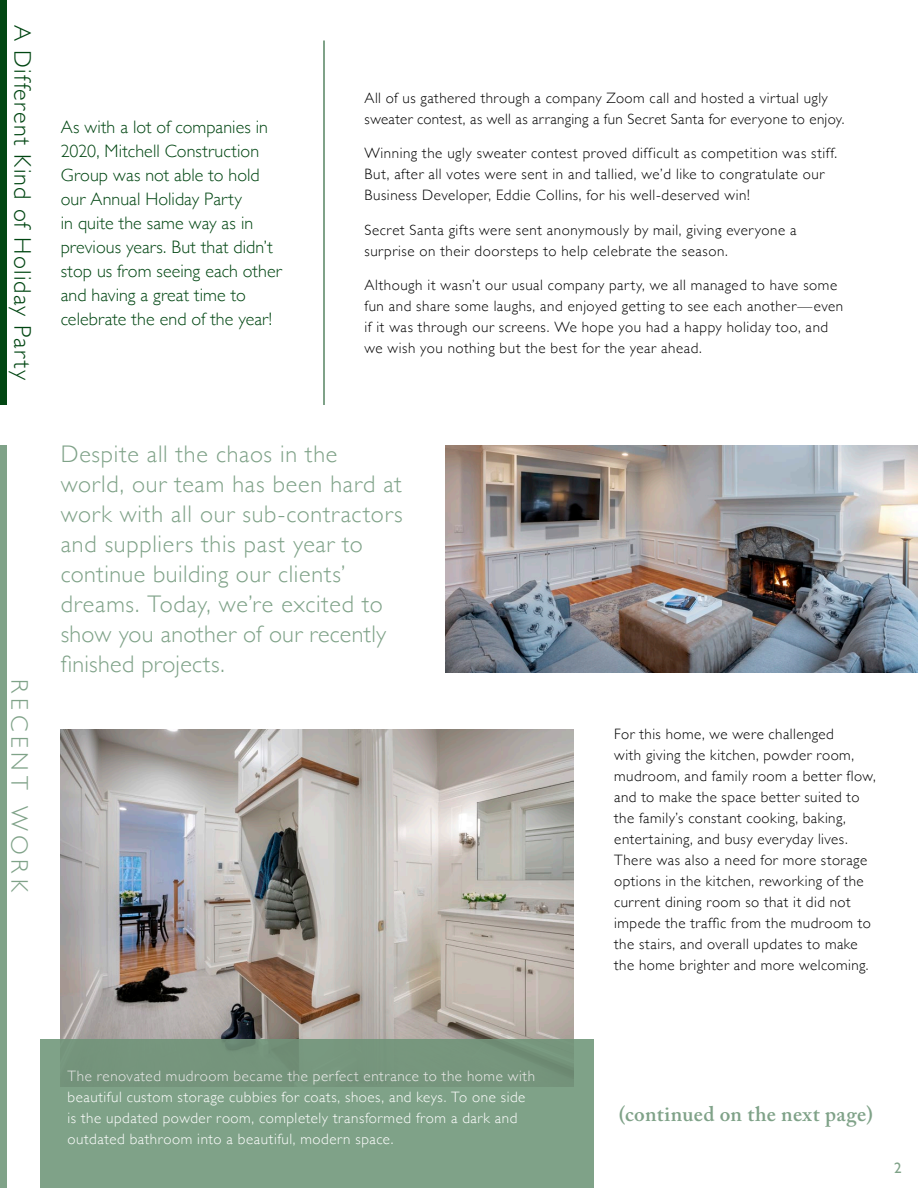
<style>
.page{position:relative;width:918px;height:1188px;background:#fff}
.page>*{position:absolute;margin:0;border:0;box-sizing:border-box;transform-origin:0 0}
.t1{font:300 24px/30px "Gill Sans";letter-spacing:.03em;color:#7fa288}
.t2{font:300 24px "Gill Sans";letter-spacing:.05em;color:#014612}
.t3{font:300 24px "Gill Sans";letter-spacing:.205em;color:#7fa288}
.t4{font:600 21px "Adobe Caslon Pro";letter-spacing:.02em;color:#7fa288}
.t5{font:300 18px/24px "Gill Sans";letter-spacing:.005em;color:#014612}
.t6{font:300 15px/21px "Gill Sans";letter-spacing:.035em;color:#000}
.t7{font:300 15px/21px "Gill Sans";letter-spacing:.035em;color:#fff}
.t8{font:15px "Gill Sans";color:#7fa288}
</style>
<div class="page">
<img style="left:61px;top:729px;width:513px;height:311px">
<div style="left:0;top:446px;width:7px;height:742px;background:#7fa288"></div>
<div style="left:0;top:0;width:7px;height:405px;background:#014612"></div>
<img style="left:446px;top:446px;width:472px;height:226px">
<hr style="left:324px;top:40px;width:1px;height:365px;background:#014612">
<div style="left:40px;top:1040px;width:554px;height:148px;background:linear-gradient(to right,#7c9e84,#7c9e84)"></div>
<h1 class="t2" style="left:41px;top:25px;width:356px;rotate:90deg">A Different Kind of Holiday Party</h1>
<h1 class="t3" style="left:38px;top:679px;width:214px;rotate:90deg">RECENT WORK</h1>
<p class="t5" style="left:61px;top:114px;width:223px">As with a lot of companies in<br>2020, Mitchell Construction<br>Group was not able to hold our Annual Holiday Party<br>in quite the same way as in previous years. But that didn’t stop us from seeing each other and having a great time to celebrate the end of the year!</p>
<p class="t6" style="left:365px;top:87px;width:481px">All of us gathered through a company Zoom call and hosted a virtual ugly sweater contest, as well as arranging a fun Secret Santa for everyone to enjoy.</p>
<p class="t6" style="left:365px;top:142px;width:474px">Winning the ugly sweater contest proved difficult as competition was stiff.<br>But, after all votes were sent in and tallied, we’d like to congratulate our<br>Business Developer, Eddie Collins, for his well-deserved win!</p>
<p class="t6" style="left:365px;top:219px;width:434px">Secret Santa gifts were sent anonymously by mail, giving everyone a surprise on their doorsteps to help celebrate the season.</p>
<p class="t6" style="left:365px;top:274px;width:480px">Although it wasn’t our usual company party, we all managed to have some fun and share some laughs, and enjoyed getting to see each another—even if it was through our screens. We hope you had a happy holiday too, and we wish you nothing but the best for the year ahead.</p>
<p class="t1" style="left:61px;top:438px;width:344px">Despite all the chaos in the world, our team has been hard at work with all our sub-contractors and suppliers this past year to continue building our clients’ dreams. Today, we’re excited to show you another of our recently finished projects.</p>
<p class="t6" style="left:614px;top:723px;width:263px">For this home, we were challenged<br>with giving the kitchen, powder room, mudroom, and family room a better flow, and to make the space better suited to the family’s constant cooking, baking, entertaining, and busy everyday lives.<br>There was also a need for more storage options in the kitchen, reworking of the current dining room so that it did not impede the traffic from the mudroom to the stairs, and overall updates to make the home brighter and more welcoming.</p>
<p class="t7" style="left:68px;top:1065px;width:469px">The renovated mudroom became the perfect entrance to the home with beautiful custom storage cubbies for coats, shoes, and keys. To one side is the updated powder room, completely transformed from a dark and outdated bathroom into a beautiful, modern space.</p>
<h2 class="t4" style="left:619px;top:1102px;width:256px">(continued on the next page)</h2>
<p class="t8" style="left:894px;top:1159px;width:9px">2</p>
</div>
